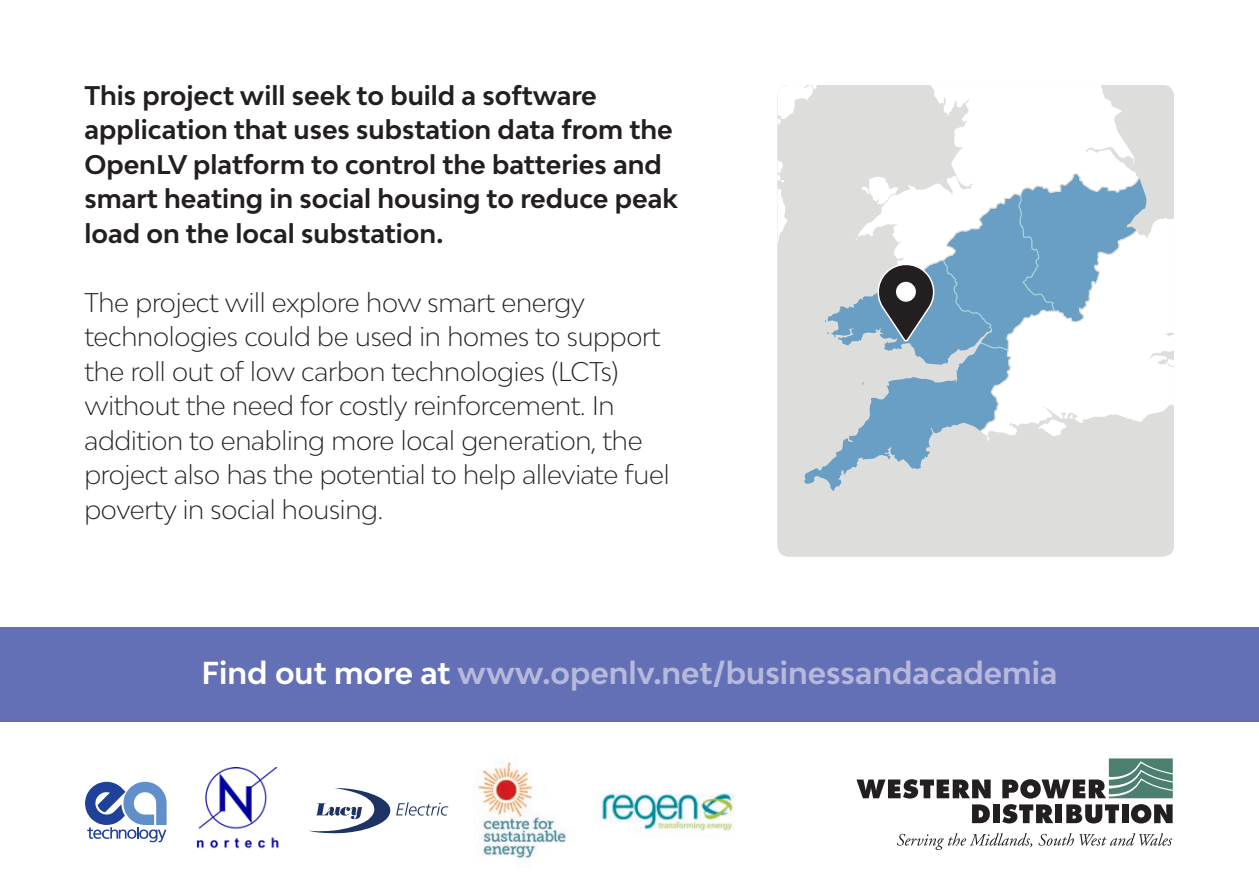
<style>
.page{position:relative;width:1259px;height:893px;background:#fff}
.page>*{position:absolute;margin:0;border:0;box-sizing:border-box;transform-origin:0 0}
.t1{font:700 30px "Bw Modelica";color:#b7b9dc}
.t2{font:300 25.5px/34.5px "Bw Modelica";letter-spacing:-.01em;color:#231f20}
.t3{font:700 25.5px/34.5px "Bw Modelica";color:#231f20}
.s1{color:#fff}
</style>
<div class="page">
<div style="left:0;top:627px;width:1259px;height:95px;background:#6470b5"></div>
<div style="left:777px;top:85px;width:397px;height:471px;background:#dddddb"></div>
<div style="left:777px;top:273px;width:27px;height:87px;background:#dddddb"></div>
<svg style="left:777px;top:85px;width:361px;height:188px;fill:#dddddb"></svg>
<svg style="left:804px;top:174px;width:342px;height:317px;background:#cbd5db"></svg>
<svg style="left:943px;top:195px;width:231px;height:246px"></svg>
<svg style="left:872px;top:258px;width:65px;height:87px;background:#6a7985"></svg>
<div style="left:896px;top:282px;width:20px;height:20px;background:#fff;border-radius:50%"></div>
<svg style="left:85px;top:782px;width:82px;height:60px"></svg>
<img style="left:196px;top:768px;width:83px;height:81px">
<svg style="left:308px;top:788px;width:140px;height:46px"></svg>
<img style="left:473px;top:762px;width:94px;height:100px">
<img style="left:597px;top:793px;width:138px;height:44px">
<svg style="left:856px;top:779px;width:134px;height:44px"></svg>
<div style="left:993px;top:804px;width:7px;height:19px;background:#231f20"></div>
<svg style="left:897px;top:833px;width:135px;height:17px"></svg>
<svg style="left:1038px;top:833px;width:134px;height:13px"></svg>
<svg style="left:1002px;top:758px;width:170px;height:65px"></svg>
<p class="t3" style="left:84px;top:78px;width:595px">This project will seek to build a software application that uses substation data from the OpenLV platform to control the batteries and smart heating in social housing to reduce peak load on the local substation.</p>
<p class="t2" style="left:84px;top:285px;width:586px">The project will explore how smart energy technologies could be used in homes to support the roll out of low carbon technologies (LCTs) without the need for costly reinforcement. In addition to enabling more local generation, the project also has the potential to help alleviate fuel poverty in social housing.</p>
<p class="t1" style="left:202px;top:653px;width:857px"><span class="s1">Find out more at</span> www.openlv.net/businessandacademia</p>
</div>
